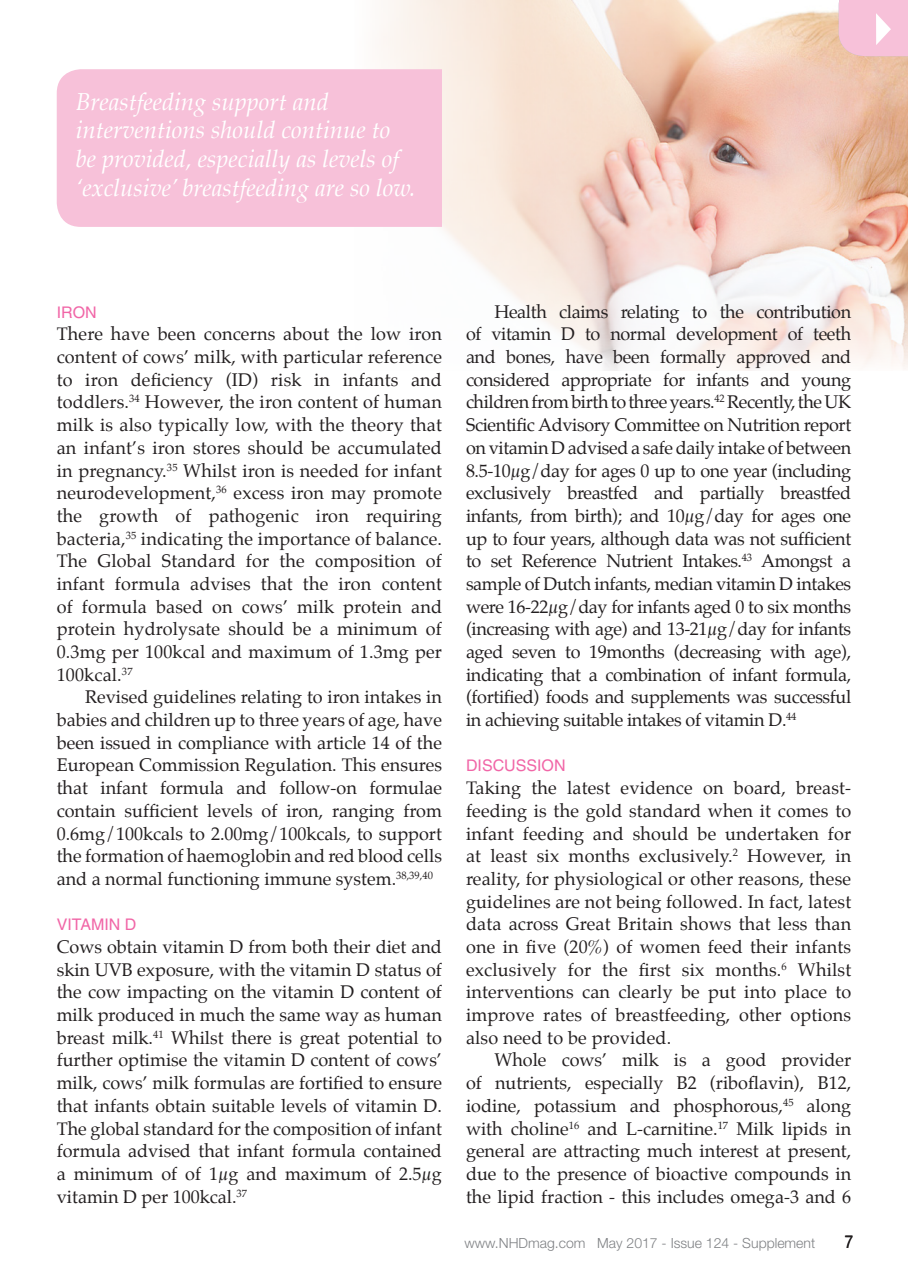
<style>
.page{position:relative;width:908px;height:1265px;background:#fff}
.page>*{position:absolute;margin:0;border:0;box-sizing:border-box;transform-origin:0 0}
.t1{font:italic 24px/28.8px "Palatino";color:#fff}
.t2{font:18px/22.6px "Palatino";color:#231f20;text-align:justify}
.t3{font:condensed 18px "Helvetica";color:#231f20}
.t4{font:16px "Helvetica";color:#f166a7}
.t5{font:300 14px "Helvetica Neue";color:#808285}
</style>
<div class="page">
<img style="left:381px;top:1px;width:526px;height:370px">
<svg style="left:838px;top:0;width:69px;height:56px;background:#f6c5d9"></svg>
<div style="left:57px;top:69px;width:385px;height:158px;background:#f7c1d9"></div>
<h1 class="t1" style="left:76px;top:87px;width:341px">Breastfeeding support and interventions should continue to be provided, especially as levels of ‘exclusive’ breastfeeding are so low.</h1>
<p class="t4" style="left:57px;top:303px;width:41px">IRON</p>
<p class="t2" style="left:57px;top:323px;width:386px">There have been concerns about the low iron content of cows’ milk, with particular reference to iron deficiency (ID) risk in infants and toddlers.<sup>34</sup> However, the iron content of human milk is also typically low, with the theory that an infant’s iron stores should be accumulated in pregnancy.<sup>35</sup> Whilst iron is needed for infant neurodevelopment,<sup>36</sup> excess iron may promote the growth of pathogenic iron requiring bacteria,<sup>35</sup> indicating the importance of balance.<br>The Global Standard for the composition of infant formula advises that the iron content of formula based on cows’ milk protein and protein hydrolysate should be a minimum of 0.3mg per 100kcal and maximum of 1.3mg per 100kcal.<sup>37</sup></p>
<p class="t2" style="left:57px;top:685px;width:386px;text-indent:28px">Revised guidelines relating to iron intakes in babies and children up to three years of age, have been issued in compliance with article 14 of the European Commission Regulation. This ensures that infant formula and follow-on formulae contain sufficient levels of iron, ranging from 0.6mg/100kcals to 2.00mg/100kcals, to support the formation of haemoglobin and red blood cells and a normal functioning immune system.<sup>38,39,40</sup></p>
<p class="t4" style="left:57px;top:915px;width:81px">VITAMIN D</p>
<p class="t2" style="left:57px;top:935px;width:386px">Cows obtain vitamin D from both their diet and skin UVB exposure, with the vitamin D status of the cow impacting on the vitamin D content of milk produced in much the same way as human breast milk.<sup>41</sup> Whilst there is great potential to further optimise the vitamin D content of cows’ milk, cows’ milk formulas are fortified to ensure that infants obtain suitable levels of vitamin D.<br>The global standard for the composition of infant formula advised that infant formula contained a minimum of of 1µg and maximum of 2.5µg vitamin D per 100kcal.<sup>37</sup></p>
<p class="t2" style="left:466px;top:300px;width:386px;text-indent:28px">Health claims relating to the contribution of vitamin D to normal development of teeth and bones, have been formally approved and considered appropriate for infants and young children from birth to three years.<sup>42</sup> Recently, the UK Scientific Advisory Committee on Nutrition report on vitamin D advised a safe daily intake of between 8.5-10μg/day for ages 0 up to one year (including exclusively breastfed and partially breastfed infants, from birth); and 10μg/day for ages one up to four years, although data was not sufficient to set Reference Nutrient Intakes.<sup>43</sup> Amongst a sample of Dutch infants, median vitamin D intakes were 16-22µg/day for infants aged 0 to six months (increasing with age) and 13-21µg/day for infants aged seven to 19months (decreasing with age), indicating that a combination of infant formula, (fortified) foods and supplements was successful in achieving suitable intakes of vitamin D.<sup>44</sup></p>
<p class="t4" style="left:466px;top:756px;width:101px">DISCUSSION</p>
<p class="t2" style="left:466px;top:776px;width:386px">Taking the latest evidence on board, breast&shy;feeding is the gold standard when it comes to infant feeding and should be undertaken for at least six months exclusively.<sup>2</sup> However, in reality, for physiological or other reasons, these guidelines are not being followed. In fact, latest data across Great Britain shows that less than one in five (20%) of women feed their infants exclusively for the first six months.<sup>6</sup> Whilst interventions can clearly be put into place to improve rates of breastfeeding, other options also need to be provided.</p>
<p class="t2" style="left:466px;top:1048px;width:386px;text-indent:28px">Whole cows’ milk is a good provider of nutrients, especially B2 (riboflavin), B12, iodine, potassium and phosphorous,<sup>45</sup> along with choline<sup>16</sup> and L-carnitine.<sup>17</sup> Milk lipids in general are attracting much interest at present, due to the presence of bioactive compounds in the lipid fraction - this includes omega-3 and 6</p>
<p class="t5" style="left:464px;top:1234px;width:352px">www.NHDmag.com May 2017 - Issue 124 - Supplement</p>
<p class="t3" style="left:844px;top:1230px;width:10px">7</p>
</div>
